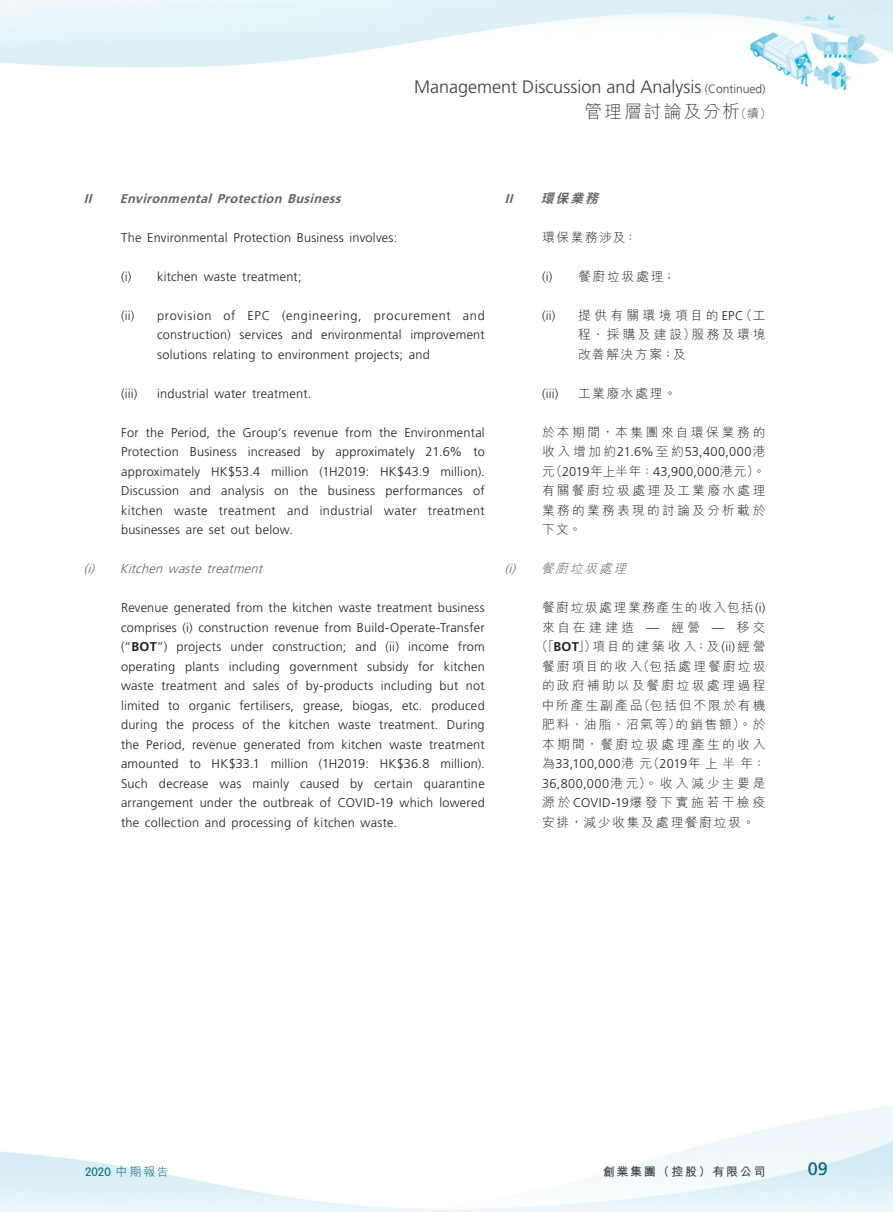
<style>
.page{position:relative;width:893px;height:1212px;background:#fff}
.page>*{position:absolute;margin:0;border:0;box-sizing:border-box;transform-origin:0 0}
.t1{font:300 18px "Frutiger LT Std";color:#3e3e3f}
.t2{font:300 18px "M Hei HK";letter-spacing:.09em;color:#3e3e3f}
.t3{font:18px "Frutiger LT Std";color:#00647d}
._12___P2{font:300 12.75px/19.5px "Frutiger LT Std";letter-spacing:.02em;color:#231f20;text-align:justify}
._12___P2-2{font:300 12.75px/19.5px "M Hei HK";letter-spacing:.17em;color:#231f20;text-align:justify}
._08____IN2{font:300 12.75px/19.5px "Frutiger LT Std";letter-spacing:.02em;color:#231f20;text-align:justify}
._08____IN2-2{font:300 12.75px/19.5px "M Hei HK";letter-spacing:.18em;color:#231f20;text-align:justify}
._05_____H3{font:italic 700 12.75px "Frutiger LT Std";color:#636366}
._06_______H4{font:italic 300 12.75px "Frutiger LT Std";color:#636366}
._06_______H4-2{font:italic 300 12.75px "M Hei HK";color:#636366}
._05_____H3-2{font:italic 800 12.75px "C Hei 2 HK";color:#636366}
.t4{font:700 12px "M Hei HK";letter-spacing:.14em;color:#3e3e3f}
.t5{font:300 12px "VAG Rounded Std";color:#00647d}
.s1{font-size:12px}
.s2{font-weight:700}
.s3{font-family:"Frutiger LT Std"}
.s4{font-family:"Frutiger LT Std";font-weight:700}
.s5{font-family:"M Hei HK"}
</style>
<div class="page">
<img style="left:0;top:0;width:893px;height:1212px">
<h1 class="t1" style="left:414px;top:76px;width:353px">Management Discussion and Analysis <span class="s1">(Continued)</span></h1>
<h1 class="t2" style="left:585px;top:99px;width:188px">管理層討論及分析<span class="s1">（續）</span></h1>
<p class="_05_____H3" style="left:84px;top:191px;width:13px">II</p>
<p class="_05_____H3" style="left:120px;top:191px;width:226px">Environmental Protection Business</p>
<p class="_12___P2" style="left:121px;top:228px;width:278px">The Environmental Protection Business involves:</p>
<p class="_08____IN2" style="left:121px;top:267px;width:182px">(i) kitchen waste treatment;</p>
<p class="_08____IN2" style="left:121px;top:306px;width:15px">(ii)</p>
<p class="_08____IN2" style="left:157px;top:306px;width:329px">provision of EPC (engineering, procurement and construction) services and environmental improvement solutions relating to environment projects; and</p>
<p class="_08____IN2" style="left:121px;top:384px;width:18px">(iii)</p>
<p class="_08____IN2" style="left:157px;top:384px;width:156px">industrial water treatment.</p>
<p class="_12___P2" style="left:121px;top:423px;width:365px">For the Period, the Group’s revenue from the Environmental Protection Business increased by approximately 21.6% to approximately HK$53.4 million (1H2019: HK$43.9 million).<br>Discussion and analysis on the business performances of kitchen waste treatment and industrial water treatment businesses are set out below.</p>
<p class="_06_______H4" style="left:84px;top:562px;width:184px">(i) Kitchen waste treatment</p>
<p class="_12___P2" style="left:121px;top:598px;width:365px">Revenue generated from the kitchen waste treatment business comprises (i) construction revenue from Build-Operate-Transfer (“<span class="s2">BOT</span>”) projects under construction; and (ii) income from operating plants including government subsidy for kitchen waste treatment and sales of by-products including but not limited to organic fertilisers, grease, biogas, etc. produced during the process of the kitchen waste treatment. During the Period, revenue generated from kitchen waste treatment amounted to HK$33.1 million (1H2019: HK$36.8 million).<br>Such decrease was mainly caused by certain quarantine arrangement under the outbreak of COVID-19 which lowered the collection and processing of kitchen waste.</p>
<p class="_05_____H3" style="left:505px;top:191px;width:13px">II</p>
<p class="_05_____H3-2" style="left:541px;top:189px;width:63px">環保業務</p>
<p class="_12___P2-2" style="left:542px;top:227px;width:96px">環保業務涉及：</p>
<p class="_08____IN2-2" style="left:542px;top:266px;width:135px"><span class="s3">(i)</span> 餐廚垃圾處理；</p>
<p class="_08____IN2" style="left:542px;top:306px;width:15px">(ii)</p>
<p class="_08____IN2-2" style="left:578px;top:305px;width:189px">提供有關環境項目的<span class="s3">EPC</span>（工程、採購及建設）服務及環境改善解決方案；及</p>
<p class="_08____IN2" style="left:542px;top:384px;width:18px">(iii)</p>
<p class="_08____IN2-2" style="left:578px;top:383px;width:100px">工業廢水處理。</p>
<p class="_12___P2-2" style="left:542px;top:422px;width:225px">於本期間，本集團來自環保業務的收入增加約<span class="s3">21.6%</span>至約<span class="s3">53,400,000</span>港元（<span class="s3">2019</span>年上半年：<span class="s3">43,900,000</span>港元）。有關餐廚垃圾處理及工業廢水處理業務的業務表現的討論及分析載於下文。</p>
<p class="_06_______H4-2" style="left:505px;top:560px;width:128px"><span class="s3">(i)</span> 餐廚垃圾處理</p>
<p class="_12___P2-2" style="left:536px;top:597px;width:231px;text-align:center">餐廚垃圾處理業務產生的收入包括<span class="s3">(i)</span>來自在建建造 <span class="s3">—</span> 經營 <span class="s3">—</span> 移交（「<span class="s4">BOT</span>」）項目的建築收入；及 <span class="s3">(ii)</span> 經營餐廚項目的收入（包括處理餐廚垃圾的政府補助以及餐廚垃圾處理過程中所產生副產品（包括但不限於有機肥料、油脂、沼氣等）的銷售額）。於本期間，餐廚垃圾處理產生的收入為<span class="s3">33,100,000</span>港元（<span class="s3">2019</span>年上半年：<br><span class="s3">36,800,000</span>港元）。收入減少主要是源於<span class="s3">COVID-19</span>爆發下實施若干檢疫安排，減少收集及處理餐廚垃圾。</p>
<p class="t5" style="left:85px;top:1164px;width:85px">2020 <span class="s5">中期報告</span></p>
<p class="t4" style="left:603px;top:1162px;width:164px">創業集團（控股）有限公司</p>
<h1 class="t3" style="left:808px;top:1158px;width:22px">09</h1>
</div>
